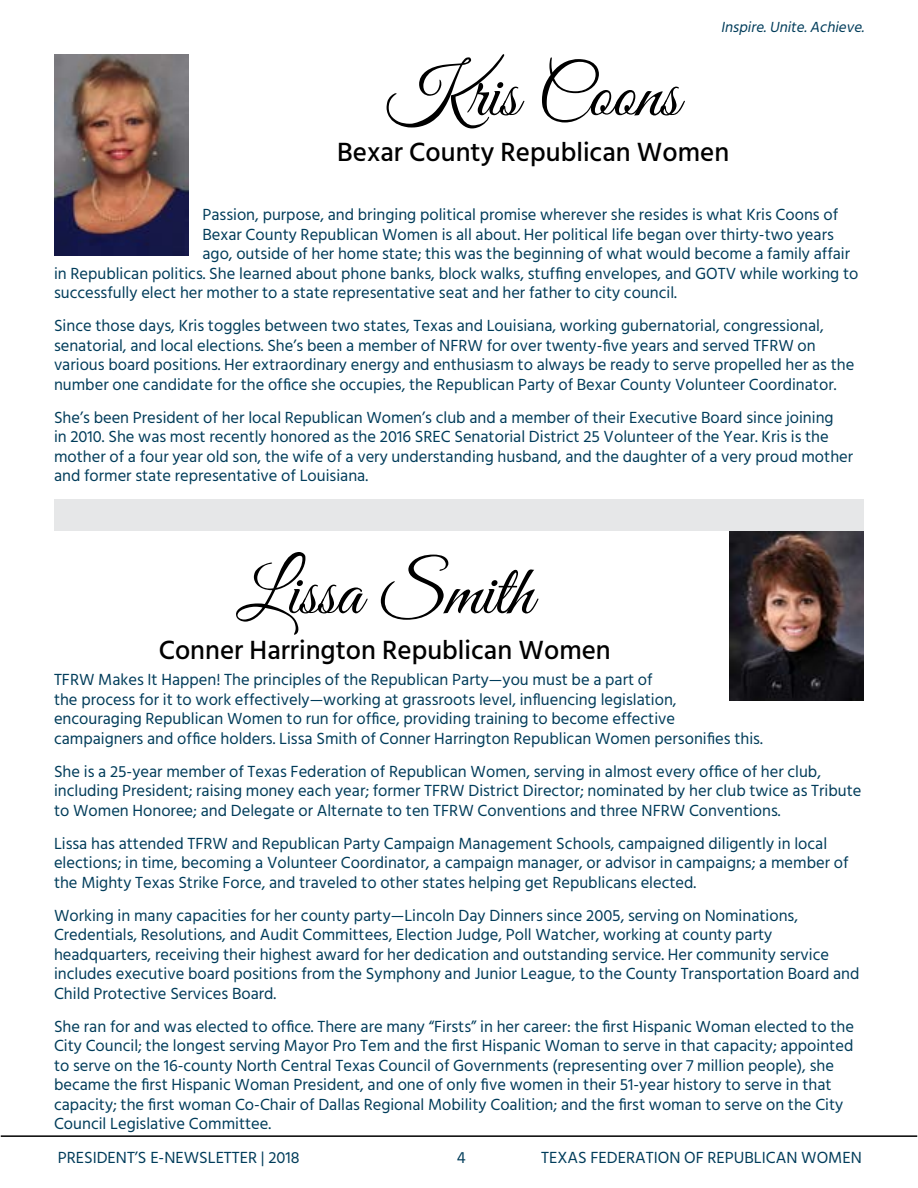
<style>
.page{position:relative;width:918px;height:1188px;background:#fff}
.page>*{position:absolute;margin:0;border:0;box-sizing:border-box;transform-origin:0 0}
.Script_Header{font:72px "Great Vibes";color:#000}
.Author{font:500 27px "Hind Siliguri";color:#000}
.t1{font:16.5px/19.5px "Hind Siliguri";color:#003c5a}
.t2{font:italic 15px "Hind Siliguri";color:#003c5a}
</style>
<div class="page">
<hr style="left:1px;top:1135px;width:916px;height:2px;background:#000">
<div style="left:54px;top:499px;width:810px;height:32px;background:#e6e7e8"></div>
<img style="left:54px;top:54px;width:135px;height:201px">
<img style="left:729px;top:531px;width:135px;height:170px">
<p class="t2" style="left:721px;top:16px;width:149px">Inspire.Unite.Achieve.</p>
<p class="Script_Header" style="left:387px;top:54px;width:294px">Kris Coons</p>
<p class="Author" style="left:337px;top:132px;width:393px">Bexar County Republican Women</p>
<p class="t1" style="left:202px;top:206px;width:637px">Passion, purpose, and bringing political promise wherever she resides is what Kris Coons of</p>
<p class="t1" style="left:202px;top:226px;width:633px">Bexar County Republican Women is all about. Her political life began over thirty-two years</p>
<p class="t1" style="left:202px;top:245px;width:649px">ago, outside of her home state; this was the beginning of what would become a family affair</p>
<p class="t1" style="left:54px;top:265px;width:806px">in Republican politics. She learned about phone banks, block walks, stuffing envelopes, and GOTV while working to</p>
<p class="t1" style="left:54px;top:284px;width:625px">successfully elect her mother to a state representative seat and her father to city council.</p>
<p class="t1" style="left:54px;top:317px;width:802px">Since those days, Kris toggles between two states, Texas and Louisiana, working gubernatorial, congressional, senatorial, and local elections. She’s been a member of NFRW for over twenty-five years and served TFRW on various board positions. Her extraordinary energy and enthusiasm to always be ready to serve propelled her as the number one candidate for the office she occupies, the Republican Party of Bexar County Volunteer Coordinator.</p>
<p class="t1" style="left:54px;top:409px;width:801px">She’s been President of her local Republican Women’s club and a member of their Executive Board since joining<br>in 2010. She was most recently honored as the 2016 SREC Senatorial District 25 Volunteer of the Year. Kris is the mother of a four year old son, the wife of a very understanding husband, and the daughter of a very proud mother and former state representative of Louisiana.</p>
<p class="Script_Header" style="left:236px;top:552px;width:298px">Lissa Smith</p>
<p class="Author" style="left:159px;top:630px;width:454px">Conner Harrington Republican Women</p>
<p class="t1" style="left:54px;top:671px;width:710px">TFRW Makes It Happen! The principles of the Republican Party—you must be a part of<br>the process for it to work effectively—working at grassroots level, influencing legislation, encouraging Republican Women to run for office, providing training to become effective campaigners and office holders. Lissa Smith of Conner Harrington Republican Women personifies this.</p>
<p class="t1" style="left:54px;top:763px;width:809px">She is a 25-year member of Texas Federation of Republican Women, serving in almost every office of her club, including President; raising money each year; former TFRW District Director; nominated by her club twice as Tribute to Women Honoree; and Delegate or Alternate to ten TFRW Conventions and three NFRW Conventions.</p>
<p class="t1" style="left:54px;top:835px;width:796px">Lissa has attended TFRW and Republican Party Campaign Management Schools, campaigned diligently in local elections; in time, becoming a Volunteer Coordinator, a campaign manager, or advisor in campaigns; a member of the Mighty Texas Strike Force, and traveled to other states helping get Republicans elected.</p>
<p class="t1" style="left:54px;top:907px;width:807px">Working in many capacities for her county party—Lincoln Day Dinners since 2005, serving on Nominations, Credentials, Resolutions, and Audit Committees, Election Judge, Poll Watcher, working at county party headquarters, receiving their highest award for her dedication and outstanding service. Her community service includes executive board positions from the Symphony and Junior League, to the County Transportation Board and Child Protective Services Board.</p>
<p class="t1" style="left:54px;top:1018px;width:801px">She ran for and was elected to office. There are many “Firsts” in her career: the first Hispanic Woman elected to the City Council; the longest serving Mayor Pro Tem and the first Hispanic Woman to serve in that capacity; appointed to serve on the 16-county North Central Texas Council of Governments (representing over 7 million people), she became the first Hispanic Woman President, and one of only five women in their 51-year history to serve in that capacity; the first woman Co-Chair of Dallas Regional Mobility Coalition; and the first woman to serve on the City Council Legislative Committee.</p>
<p class="t1" style="left:457px;top:1148px;width:10px">4</p>
<p class="t1" style="left:58px;top:1149px;width:243px">PRESIDENT’S E-NEWSLETTER | 2018</p>
<p class="t1" style="left:541px;top:1149px;width:322px">TEXAS FEDERATION OF REPUBLICAN WOMEN</p>
</div>
